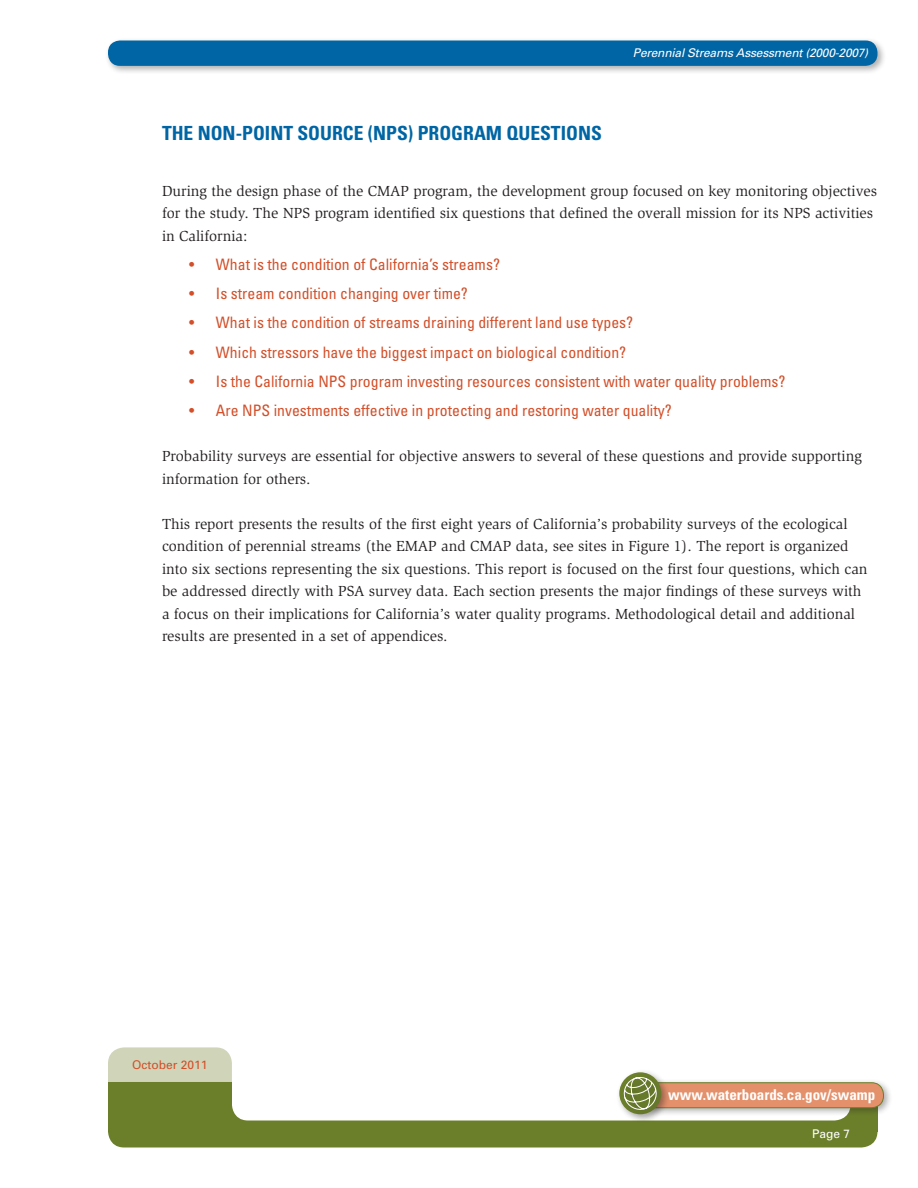
<style>
.page{position:relative;width:918px;height:1188px;background:#fff}
.page>*{position:absolute;margin:0;border:0;box-sizing:border-box;transform-origin:0 0}
.t1{font:700 condensed 19.5px "Univers";color:#0065a4}
.t2{font:condensed 15.75px "Univers";color:#d34f29}
.t3{font:15px/22.5px "Slimbach";color:#231f20}
.t4{font:700 condensed 15px "Univers";color:#fff}
.t5{font:italic 12px "Univers";letter-spacing:-.02em;color:#fff}
.t6{font:12px "Univers";color:#d34f29}
.t7{font:12px "Univers";color:#fff}
</style>
<div class="page">
<div style="left:108px;top:1047px;width:124px;height:54px;background:#d0d5b9;border-radius:16px"></div>
<div style="left:105px;top:37px;width:781px;height:37px;background:#231f20;opacity:.35"></div>
<div style="left:108px;top:41px;width:770px;height:25px;background:#0065a4;border-radius:12px"></div>
<div style="left:108px;top:1082px;width:770px;height:65px;background:#6b7f2a;border-radius:16px"></div>
<div style="left:232px;top:1042px;width:618px;height:78px;background:#fff;border-radius:16px"></div>
<div style="left:108px;top:1082px;width:124px;height:41px;background:#6b7f2a"></div>
<div style="left:637px;top:1079px;width:255px;height:38px;background:#231f20;opacity:.35"></div>
<div style="left:641px;top:1083px;width:243px;height:25px;background:#e3906b;border-radius:12px"></div>
<div style="left:640px;top:1082px;width:244px;height:26px;border:1px solid #6b7f2a;border-radius:12px"></div>
<div style="left:616px;top:1069px;width:54px;height:54px;background:#231f20;opacity:.35"></div>
<div style="left:619px;top:1073px;width:49px;height:48px;background:#231f20;opacity:.35"></div>
<svg style="left:624px;top:1076px;width:33px;height:34px"></svg>
<h3 class="t1" style="left:162px;top:121px;width:441px">THE NON-POINT SOURCE (NPS) PROGRAM QUESTIONS</h3>
<p class="t5" style="left:633px;top:46px;width:237px">Perennial Streams Assessment (2000-2007)</p>
<p class="t3" style="left:162px;top:179px;width:717px">During the design phase of the CMAP program, the development group focused on key monitoring objectives for the study. The NPS program identified six questions that defined the overall mission for its NPS activities in California:</p>
<p class="t2" style="left:189px;top:254px;width:313px">• What is the condition of California’s streams?</p>
<p class="t2" style="left:189px;top:284px;width:280px">• Is stream condition changing over time?</p>
<p class="t2" style="left:189px;top:313px;width:446px">• What is the condition of streams draining different land use types?</p>
<p class="t2" style="left:189px;top:342px;width:439px">• Which stressors have the biggest impact on biological condition?</p>
<p class="t2" style="left:189px;top:371px;width:598px">• Is the California NPS program investing resources consistent with water quality problems?</p>
<p class="t2" style="left:189px;top:401px;width:484px">• Are NPS investments effective in protecting and restoring water quality?</p>
<p class="t3" style="left:162px;top:445px;width:701px">Probability surveys are essential for objective answers to several of these questions and provide supporting information for others.</p>
<p class="t3" style="left:162px;top:512px;width:707px">This report presents the results of the first eight years of California’s probability surveys of the ecological condition of perennial streams (the EMAP and CMAP data, see sites in Figure 1). The report is organized into six sections representing the six questions. This report is focused on the first four questions, which can be addressed directly with PSA survey data. Each section presents the major findings of these surveys with a focus on their implications for California’s water quality programs. Methodological detail and additional results are presented in a set of appendices.</p>
<p class="t6" style="left:132px;top:1057px;width:77px">October 2011</p>
<p class="t4" style="left:668px;top:1085px;width:208px">www.waterboards.ca.gov/swamp</p>
<p class="t7" style="left:812px;top:1127px;width:40px">Page 7</p>
</div>
